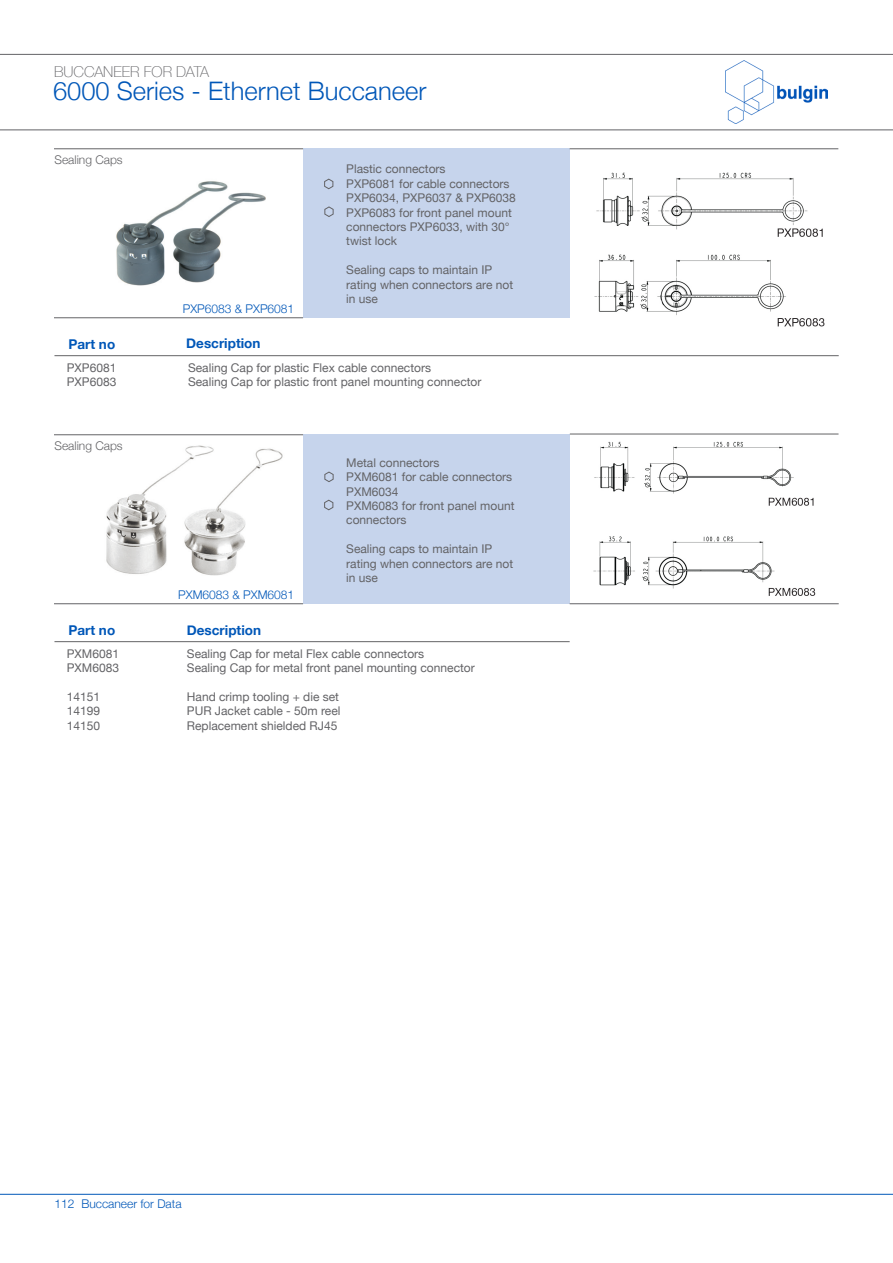
<style>
.page{position:relative;width:893px;height:1263px;background:#fff}
.page>*{position:absolute;margin:0;border:0;box-sizing:border-box;transform-origin:0 0}
.Product_Titles{font:300 25.5px "Helvetica Neue";color:#0057b8}
.t1{font:100 15px "Helvetica Neue";color:#636366}
.t2{font:700 13.5px "Helvetica Neue";color:#0057b8}
.t3{font:12px "Helvetica Neue";color:#636366}
.t4{font:300 12px "Helvetica Neue";color:#0057b8}
.t5{font:300 12px "Helvetica Neue";color:#636366}
</style>
<div class="page">
<hr style="left:0;top:1194px;width:893px;height:1px;background:#0057b8">
<img style="left:726px;top:61px;width:101px;height:63px">
<hr style="left:0;top:54px;width:893px;height:1px;background:#636366">
<hr style="left:0;top:129px;width:893px;height:1px;background:#636366">
<img style="left:583px;top:433px;width:236px;height:172px">
<img style="left:54px;top:435px;width:247px;height:141px">
<img style="left:82px;top:149px;width:198px;height:137px">
<div style="left:303px;top:148px;width:267px;height:170px;background:#c6d4ec"></div>
<div style="left:303px;top:434px;width:267px;height:170px;background:#c6d4ec"></div>
<hr style="left:570px;top:148px;width:268px;height:1px;background:#636366">
<hr style="left:54px;top:317px;width:249px;height:1px;background:#636366">
<hr style="left:54px;top:603px;width:249px;height:1px;background:#636366">
<hr style="left:570px;top:603px;width:269px;height:1px;background:#636366">
<svg style="left:324px;top:471px;width:10px;height:11px"></svg>
<svg style="left:324px;top:206px;width:10px;height:11px"></svg>
<hr style="left:54px;top:148px;width:249px;height:1px;background:#636366">
<hr style="left:54px;top:434px;width:249px;height:1px;background:#636366">
<svg style="left:324px;top:178px;width:10px;height:12px"></svg>
<svg style="left:324px;top:499px;width:10px;height:12px"></svg>
<img style="left:594px;top:172px;width:231px;height:155px">
<hr style="left:54px;top:355px;width:785px;height:1px;background:#636366">
<hr style="left:54px;top:641px;width:516px;height:1px;background:#636366">
<hr style="left:570px;top:434px;width:268px;height:1px;background:#636366">
<p class="t1" style="left:54px;top:60px;width:157px">BUCCANEER FOR DATA</p>
<p class="Product_Titles" style="left:53px;top:71px;width:375px">6000 Series - Ethernet Buccaneer</p>
<p class="t5" style="left:54px;top:150px;width:70px">Sealing Caps</p>
<p class="t2" style="left:68px;top:333px;width:48px">Part no</p>
<p class="t3" style="left:67px;top:359px;width:51px">PXP6081</p>
<p class="t3" style="left:67px;top:373px;width:51px">PXP6083</p>
<p class="t5" style="left:54px;top:436px;width:70px">Sealing Caps</p>
<p class="t4" style="left:183px;top:299px;width:113px">PXP6083 &amp; PXP6081</p>
<p class="t2" style="left:186px;top:333px;width:76px">Description</p>
<p class="t3" style="left:346px;top:160px;width:101px">Plastic connectors</p>
<p class="t3" style="left:346px;top:175px;width:165px">PXP6081 for cable connectors</p>
<p class="t3" style="left:346px;top:189px;width:171px">PXP6034, PXP6037 &amp; PXP6038</p>
<p class="t3" style="left:346px;top:204px;width:167px">PXP6083 for front panel mount</p>
<p class="t3" style="left:346px;top:218px;width:165px">connectors PXP6033, with 30°</p>
<p class="t3" style="left:346px;top:232px;width:52px">twist lock</p>
<p class="t3" style="left:346px;top:261px;width:148px">Sealing caps to maintain IP</p>
<p class="t3" style="left:346px;top:276px;width:168px">rating when connectors are not</p>
<p class="t3" style="left:346px;top:290px;width:33px">in use</p>
<p class="t3" style="left:188px;top:359px;width:244px">Sealing Cap for plastic Flex cable connectors</p>
<p class="t3" style="left:188px;top:373px;width:295px">Sealing Cap for plastic front panel mounting connector</p>
<p class="t4" style="left:178px;top:585px;width:117px">PXM6083 &amp; PXM6081</p>
<p class="t3" style="left:346px;top:454px;width:95px">Metal connectors</p>
<p class="t3" style="left:346px;top:468px;width:168px">PXM6081 for cable connectors</p>
<p class="t3" style="left:346px;top:483px;width:54px">PXM6034</p>
<p class="t3" style="left:346px;top:497px;width:170px">PXM6083 for front panel mount</p>
<p class="t3" style="left:346px;top:511px;width:62px">connectors</p>
<p class="t3" style="left:346px;top:540px;width:148px">Sealing caps to maintain IP</p>
<p class="t3" style="left:346px;top:555px;width:168px">rating when connectors are not</p>
<p class="t3" style="left:346px;top:569px;width:33px">in use</p>
<p class="t2" style="left:68px;top:619px;width:48px">Part no</p>
<p class="t2" style="left:187px;top:619px;width:76px">Description</p>
<p class="t3" style="left:67px;top:645px;width:54px">PXM6081</p>
<p class="t3" style="left:67px;top:659px;width:54px">PXM6083</p>
<p class="t3" style="left:67px;top:688px;width:35px">14151</p>
<p class="t3" style="left:67px;top:702px;width:35px">14199</p>
<p class="t3" style="left:67px;top:717px;width:35px">14150</p>
<p class="t3" style="left:187px;top:645px;width:239px">Sealing Cap for metal Flex cable connectors</p>
<p class="t3" style="left:187px;top:659px;width:289px">Sealing Cap for metal front panel mounting connector</p>
<p class="t3" style="left:187px;top:688px;width:154px">Hand crimp tooling + die set</p>
<p class="t3" style="left:187px;top:702px;width:155px">PUR Jacket cable - 50m reel</p>
<p class="t3" style="left:187px;top:717px;width:152px">Replacement shielded RJ45</p>
<p class="t4" style="left:55px;top:1194px;width:128px">112 Buccaneer for Data</p>
</div>
